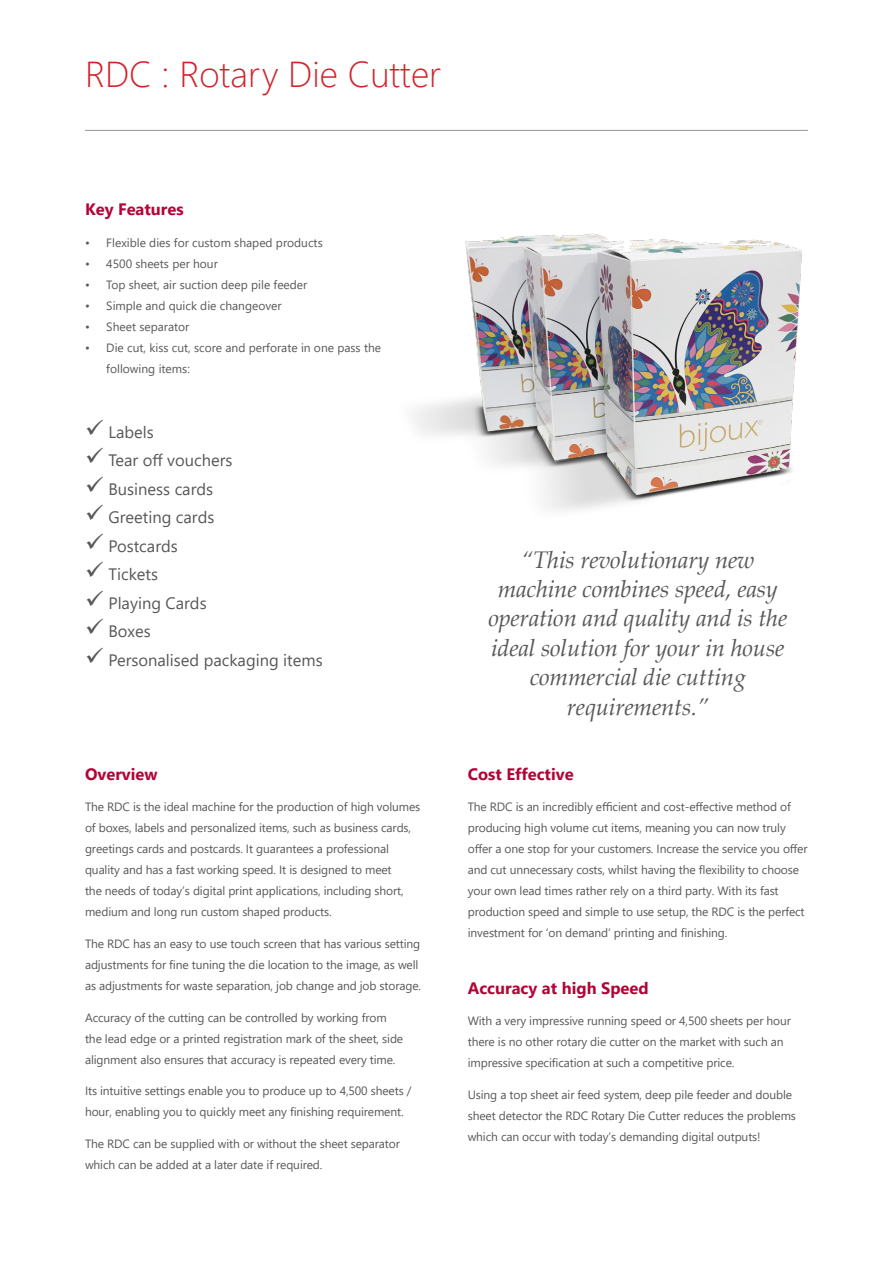
<style>
.page{position:relative;width:893px;height:1263px;background:#fff}
.page>*{position:absolute;margin:0;border:0;box-sizing:border-box;transform-origin:0 0}
.t1{font:300 36px "Segoe UI";color:#d1232a}
.t2{font:italic 24px/29.4px "Palatino Linotype";letter-spacing:-.01em;color:#57585a}
.t3{font:16.5px "Segoe UI";color:#57585a}
.t4{font:700 16.5px "Segoe UI";color:#b30437}
.Main_body_text_v2{font:12px/21px "Segoe UI";letter-spacing:-.01em;color:#57585a}
</style>
<div class="page">
<hr style="left:85px;top:130px;width:723px;height:1px;background:#939598">
<img style="left:412px;top:233px;width:390px;height:277px">
<p class="t1" style="left:85px;top:40px;width:357px">RDC : Rotary Die Cutter</p>
<p class="t4" style="left:85px;top:194px;width:100px">Key Features</p>
<p class="Main_body_text_v2" style="left:85px;top:231px;width:239px">• Flexible dies for custom shaped products</p>
<p class="Main_body_text_v2" style="left:85px;top:252px;width:134px">• 4500 sheets per hour</p>
<p class="Main_body_text_v2" style="left:85px;top:273px;width:224px">• Top sheet, air suction deep pile feeder</p>
<p class="Main_body_text_v2" style="left:85px;top:294px;width:198px">• Simple and quick die changeover</p>
<p class="Main_body_text_v2" style="left:85px;top:315px;width:106px">• Sheet separator</p>
<p class="Main_body_text_v2" style="left:106px;top:336px;width:276px;text-indent:-21px">• Die cut, kiss cut, score and perforate in one pass the following items:</p>
<p class="t3" style="left:85px;top:416px;width:70px">✓ Labels</p>
<p class="t3" style="left:85px;top:445px;width:149px">✓ Tear off vouchers</p>
<p class="t3" style="left:85px;top:473px;width:130px">✓ Business cards</p>
<p class="t3" style="left:85px;top:502px;width:131px">✓ Greeting cards</p>
<p class="t3" style="left:85px;top:530px;width:94px">✓ Postcards</p>
<p class="t3" style="left:85px;top:559px;width:75px">✓ Tickets</p>
<p class="t3" style="left:85px;top:587px;width:123px">✓ Playing Cards</p>
<p class="t3" style="left:85px;top:616px;width:67px">✓ Boxes</p>
<p class="t3" style="left:85px;top:644px;width:239px">✓ Personalised packaging items</p>
<p class="t4" style="left:85px;top:758px;width:74px">Overview</p>
<p class="Main_body_text_v2" style="left:85px;top:796px;width:337px">The RDC is the ideal machine for the production of high volumes of boxes, labels and personalized items, such as business cards, greetings cards and postcards. It guarantees a professional quality and has a fast working speed. It is designed to meet<br>the needs of today’s digital print applications, including short, medium and long run custom shaped products.</p>
<p class="Main_body_text_v2" style="left:85px;top:932px;width:338px">The RDC has an easy to use touch screen that has various setting adjustments for fine tuning the die location to the image, as well as adjustments for waste separation, job change and job storage.</p>
<p class="Main_body_text_v2" style="left:85px;top:1006px;width:320px">Accuracy of the cutting can be controlled by working from the lead edge or a printed registration mark of the sheet, side alignment also ensures that accuracy is repeated every time.</p>
<p class="Main_body_text_v2" style="left:85px;top:1079px;width:328px">Its intuitive settings enable you to produce up to 4,500 sheets / hour, enabling you to quickly meet any finishing requirement.</p>
<p class="Main_body_text_v2" style="left:85px;top:1132px;width:316px">The RDC can be supplied with or without the sheet separator which can be added at a later date if required.</p>
<p class="t2" style="left:521px;top:544px;width:235px">“This revolutionary new</p>
<p class="t2" style="left:498px;top:573px;width:282px">machine combines speed, easy</p>
<p class="t2" style="left:488px;top:603px;width:300px">operation and quality and is the ideal solution for your in house</p>
<p class="t2" style="left:530px;top:661px;width:218px">commercial die cutting</p>
<p class="t2" style="left:567px;top:691px;width:144px">requirements.”</p>
<p class="t4" style="left:468px;top:758px;width:107px">Cost Effective</p>
<p class="Main_body_text_v2" style="left:468px;top:796px;width:341px">The RDC is an incredibly efficient and cost-effective method of producing high volume cut items, meaning you can now truly offer a one stop for your customers. Increase the service you offer and cut unnecessary costs, whilst having the flexibility to choose your own lead times rather rely on a third party. With its fast production speed and simple to use setup, the RDC is the perfect investment for ‘on demand’ printing and finishing.</p>
<p class="t4" style="left:468px;top:972px;width:182px">Accuracy at high Speed</p>
<p class="Main_body_text_v2" style="left:468px;top:1009px;width:325px">With a very impressive running speed or 4,500 sheets per hour there is no other rotary die cutter on the market with such an impressive specification at such a competitive price.</p>
<p class="Main_body_text_v2" style="left:468px;top:1083px;width:330px">Using a top sheet air feed system, deep pile feeder and double sheet detector the RDC Rotary Die Cutter reduces the problems which can occur with today’s demanding digital outputs!</p>
</div>
